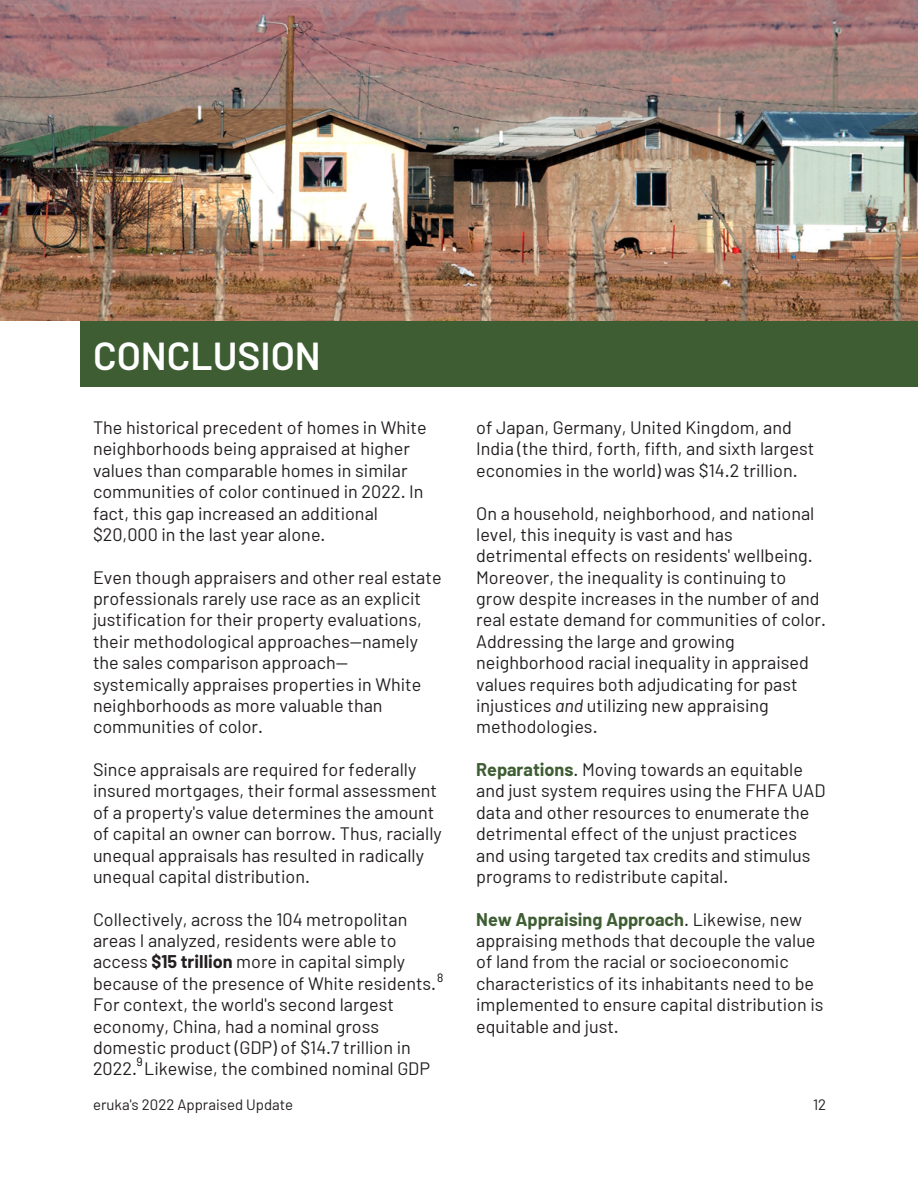
<style>
.page{position:relative;width:918px;height:1188px;background:#fff}
.page>*{position:absolute;margin:0;border:0;box-sizing:border-box;transform-origin:0 0}
.t1{font:600 39px "Barlow";color:#fff}
.t2{font:18px/21.3px "Barlow";color:#231f20}
.t3{font:15px "Barlow";color:#231f20}
.t4{font:12px "Barlow";color:#000}
.s1{font-weight:700}
.s2{font-style:italic}
.s3{font-weight:700;color:#3e5d32}
</style>
<div class="page">
<img style="left:0;top:0;width:918px;height:321px">
<div style="left:80px;top:321px;width:838px;height:66px;background:#3e5d32"></div>
<p class="t1" style="left:93px;top:331px;width:229px">CONCLUSION</p>
<p class="t2" style="left:93px;top:416px;width:335px">The historical precedent of homes in White neighborhoods being appraised at higher values than comparable homes in similar communities of color continued in 2022. In fact, this gap increased an additional $20,000 in the last year alone.</p>
<p class="t2" style="left:93px;top:566px;width:350px">Even though appraisers and other real estate professionals rarely use race as an explicit justification for their property evaluations, their methodological approaches—namely the sales comparison approach— systemically appraises properties in White neighborhoods as more valuable than communities of color.</p>
<p class="t2" style="left:93px;top:758px;width:350px">Since appraisals are required for federally insured mortgages, their formal assessment of a property's value determines the amount of capital an owner can borrow. Thus, racially unequal appraisals has resulted in radically unequal capital distribution.</p>
<p class="t2" style="left:93px;top:908px;width:345px">Collectively, across the 104 metropolitan areas I analyzed, residents were able to access <span class="s1">$15 trillion</span> more in capital simply because of the presence of White residents.<br>For context, the world's second largest economy, China, had a nominal gross domestic product (GDP) of $14.7 trillion in 2022. Likewise, the combined nominal GDP</p>
<p class="t4" style="left:437px;top:970px;width:8px">8</p>
<p class="t4" style="left:137px;top:1054px;width:8px">9</p>
<p class="t2" style="left:476px;top:416px;width:340px">of Japan, Germany, United Kingdom, and<br>India (the third, forth, fifth, and sixth largest economies in the world) was $14.2 trillion.</p>
<p class="t2" style="left:476px;top:502px;width:351px">On a household, neighborhood, and national level, this inequity is vast and has detrimental effects on residents' wellbeing.<br>Moreover, the inequality is continuing to grow despite increases in the number of and real estate demand for communities of color.<br>Addressing the large and growing neighborhood racial inequality in appraised values requires both adjudicating for past injustices <span class="s2">and</span> utilizing new appraising methodologies.</p>
<p class="t2" style="left:476px;top:758px;width:351px"><span class="s3">Reparations</span>. Moving towards an equitable and just system requires using the FHFA UAD data and other resources to enumerate the detrimental effect of the unjust practices and using targeted tax credits and stimulus programs to redistribute capital.</p>
<p class="t2" style="left:476px;top:908px;width:349px"><span class="s3">New Appraising Approach</span>. Likewise, new appraising methods that decouple the value of land from the racial or socioeconomic characteristics of its inhabitants need to be implemented to ensure capital distribution is equitable and just.</p>
<p class="t3" style="left:93px;top:1095px;width:202px">eruka's 2022 Appraised Update</p>
<p class="t3" style="left:813px;top:1095px;width:15px">12</p>
</div>
